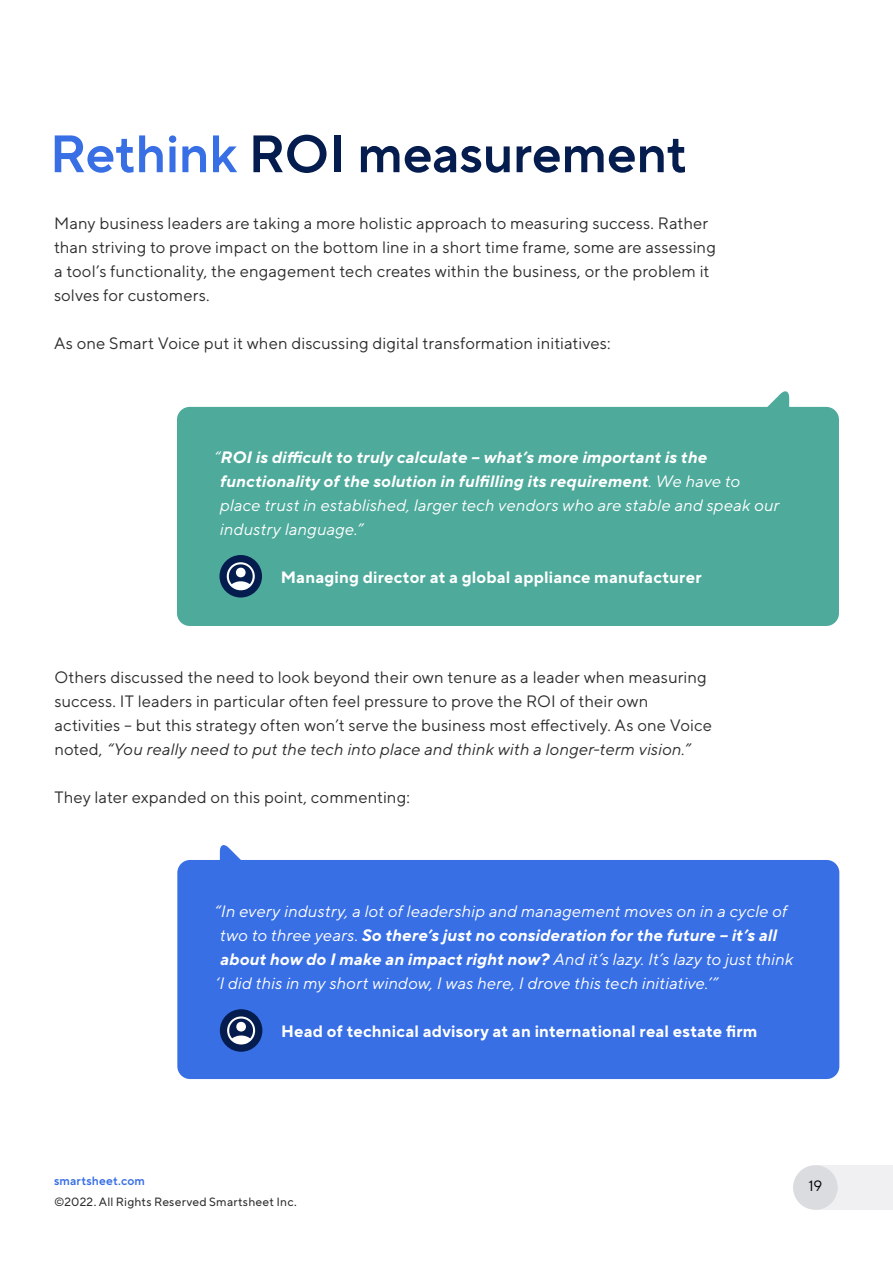
<style>
.page{position:relative;width:893px;height:1263px;background:#fff}
.page>*{position:absolute;margin:0;border:0;box-sizing:border-box;transform-origin:0 0}
.t1{font:600 52.5px "TT Norms Pro";letter-spacing:-.01em;color:#041c4e}
.t2{font:16.5px/24px "TT Norms Pro";letter-spacing:.01em;color:#2e2e2d}
.t3{font:italic 16.5px/24px "TT Norms Pro";letter-spacing:.005em;color:#fff}
.t4{font:italic 700 16.5px/24px "TT Norms Pro";letter-spacing:.01em;color:#fff}
.t5{font:700 16.5px "TT Norms Pro";letter-spacing:.01em;color:#fff}
.t6{font:15px "TT Norms Pro";color:#000}
.t7{font:12px "TT Norms Pro";letter-spacing:.015em;color:#2e2e2d}
.t8{font:600 12px "TT Norms Pro";letter-spacing:.015em;color:#386fe5}
.s1{color:#386fe5}
.s2{font-weight:400}
.s3{font-style:italic}
.s4{font-weight:700}
</style>
<div class="page">
<div style="left:816px;top:1165px;width:77px;height:45px;background:#f0f0f2"></div>
<div style="left:793px;top:1165px;width:45px;height:45px;background:#dbdce0;border-radius:50%"></div>
<div style="left:177px;top:407px;width:662px;height:219px;background:#4eaa9b;border-radius:13px"></div>
<svg style="left:738px;top:391px;width:51px;height:16px"></svg>
<div style="left:219px;top:555px;width:43px;height:42px;background:#041c4e;border-radius:50%"></div>
<svg style="left:227px;top:562px;width:28px;height:28px"></svg>
<div style="left:177px;top:860px;width:662px;height:219px;background:#386fe5;border-radius:13px"></div>
<svg style="left:220px;top:845px;width:21px;height:15px"></svg>
<div style="left:220px;top:1009px;width:42px;height:43px;background:#041c4e;border-radius:50%"></div>
<svg style="left:227px;top:1016px;width:28px;height:28px"></svg>
<p class="t1" style="left:50px;top:115px;width:639px"><span class="s1">Rethink</span> ROI measurement</p>
<p class="t2" style="left:54px;top:210px;width:663px">Many business leaders are taking a more holistic approach to measuring success. Rather than striving to prove impact on the bottom line in a short time frame, some are assessing a tool’s functionality, the engagement tech creates within the business, or the problem it solves for customers.</p>
<p class="t2" style="left:54px;top:330px;width:558px">As one Smart Voice put it when discussing digital transformation initiatives:</p>
<p class="t4" style="left:219px;top:444px;width:561px;text-indent:-6px"><span class="s2">“</span>ROI is difficult to truly calculate – what’s more important is the functionality of the solution in fulfilling its requirement<span class="s2">. We have to place trust in established, larger tech vendors who are stable and speak our industry language.”</span></p>
<p class="t5" style="left:281px;top:565px;width:422px">Managing director at a global appliance manufacturer</p>
<p class="t2" style="left:54px;top:663px;width:659px">Others discussed the need to look beyond their own tenure as a leader when measuring success. IT leaders in particular often feel pressure to prove the ROI of their own activities – but this strategy often won’t serve the business most effectively. As one Voice noted, <span class="s3">“You really need to put the tech into place and think with a longer-term vision.”</span></p>
<p class="t2" style="left:54px;top:783px;width:357px">They later expanded on this point, commenting:</p>
<p class="t3" style="left:214px;top:897px;width:580px">“In every industry, a lot of leadership and management moves on in a cycle of two to three years. <span class="s4">So there’s just no consideration for the future – it’s all about how do I make an impact right now?</span> And it’s lazy. It’s lazy to just think ‘I did this in my short window, I was here, I drove this tech initiative.’”</p>
<p class="t5" style="left:281px;top:1018px;width:478px">Head of technical advisory at an international real estate firm</p>
<p class="t8" style="left:54px;top:1172px;width:93px">smartsheet.com</p>
<p class="t7" style="left:54px;top:1193px;width:244px">©2022. All Rights Reserved Smartsheet Inc.</p>
<p class="t6" style="left:808px;top:1175px;width:16px">19</p>
</div>
